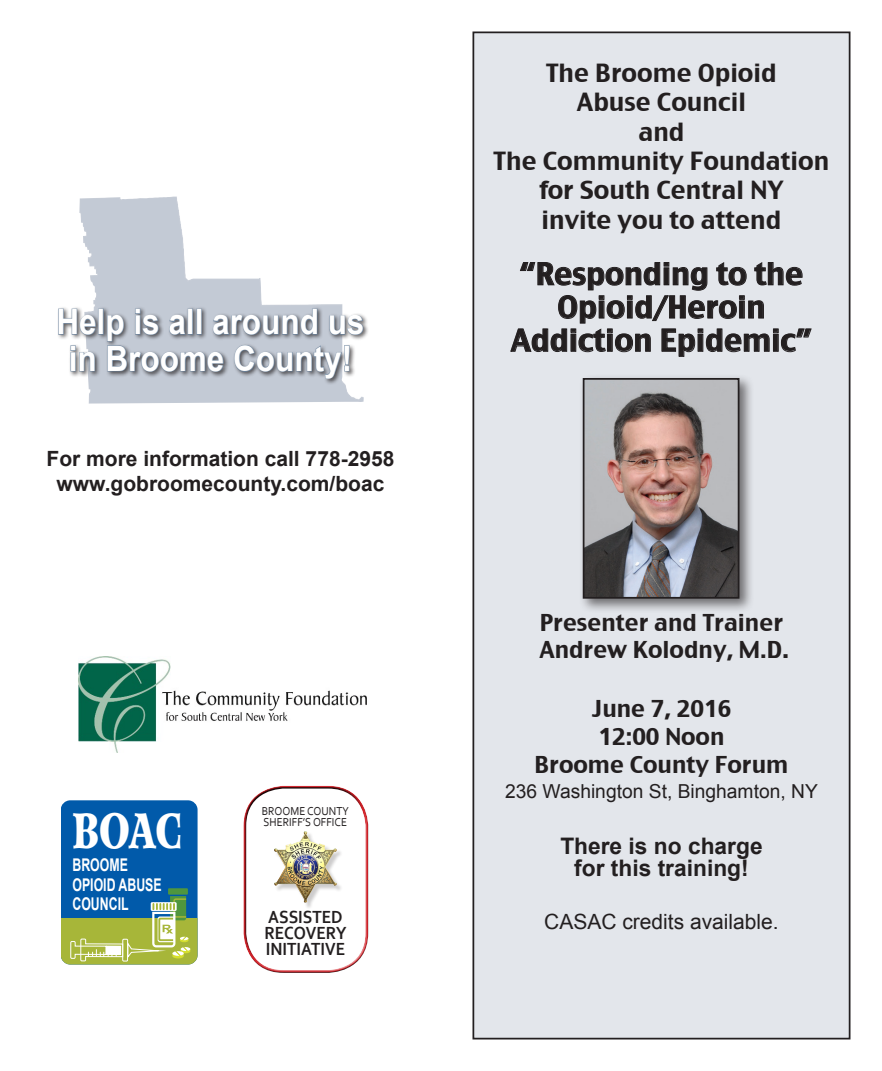
<style>
.page{position:relative;width:882px;height:1071px;background:#fff}
.page>*{position:absolute;margin:0;border:0;box-sizing:border-box;transform-origin:0 0}
.t1{font:900 49.52px "Wilke LT Std";color:#fff;scale:.7 1}
.t2{font:700 35px "Arial";color:#fff;scale:.9 1}
.t3{font:29.75px "Charcoal CY";color:#231f20}
.t4{font:24.5px "Charcoal CY";color:#231f20}
.t5{font:22.75px/28px "Charcoal CY";color:#231f20;text-align:center}
.t6{font:700 22.75px "Arial";color:#231f20}
.t7{font:700 21px "Arial";color:#231f20}
.t8{font:21px "Arial";color:#231f20}
.t9{font:19.25px "Arial";color:#231f20}
.t10{font:700 18.38px/16.1px "Corbel";color:#231f20;scale:.9 1}
.t11{font:700 17.5px/19.6px "Arial";color:#fff;scale:.7 1}
.t12{font:12.08px/11.5px "Corbel";color:#231f20;scale:.9 1}
.s1{font-size:24.5px}
</style>
<div class="page">
<div style="left:473px;top:32px;width:377px;height:1007px;background:#e3e6eb"></div>
<div style="left:472px;top:32px;width:378px;height:1008px;border:2px solid #231f20"></div>
<div style="left:579px;top:374px;width:175px;height:240px;background:#231f20;opacity:.61"></div>
<img style="left:586px;top:381px;width:150px;height:215px">
<div style="left:583px;top:378px;width:156px;height:221px;border:2px solid #231f20"></div>
<svg style="left:510px;top:262px;width:302px;height:95px"></svg>
<svg style="left:61px;top:800px;width:137px;height:165px;background:#3a7b92"></svg>
<img style="left:79px;top:656px;width:287px;height:96px">
<div style="left:243px;top:785px;width:124px;height:186px;background:#fff;opacity:.75"></div>
<svg style="left:245px;top:787px;width:124px;height:186px"></svg>
<img style="left:79px;top:197px;width:285px;height:207px">
<div style="left:57px;top:306px;width:312px;height:79px;background:#231f20;opacity:.72"></div>
<svg style="left:58px;top:308px;width:38px;height:27px"></svg>
<div style="left:98px;top:309px;width:6px;height:26px;border:1px solid #6b839d"></div>
<svg style="left:71px;top:345px;width:24px;height:27px"></svg>
<svg style="left:107px;top:308px;width:257px;height:71px;background:#9da4ae"></svg>
<p class="t2" style="left:56px;top:299px;width:344px">Help is all around us</p>
<p class="t2" style="left:69px;top:335px;width:317px">in Broome County!</p>
<p class="t7" style="left:47px;top:445px;width:349px">For more information call 778-2958</p>
<p class="t7" style="left:57px;top:469px;width:329px">www.gobroomecounty.com/boac</p>
<p class="t1" style="left:72px;top:800px;width:159px">BOAC</p>
<p class="t11" style="left:72px;top:856px;width:129px">BROOME<br>OPIOID ABUSE<br>COUNCIL</p>
<p class="t12" style="left:262px;top:804px;width:98px">BROOME COUNTY<br>SHERIFF’S OFFICE</p>
<p class="t10" style="left:264px;top:908px;width:93px">ASSISTED<br>RECOVERY<br>INITIATIVE</p>
<p class="t4" style="left:546px;top:57px;width:232px">The Broome Opioid</p>
<p class="t4" style="left:577px;top:87px;width:171px">Abuse Council</p>
<p class="t4" style="left:638px;top:116px;width:48px">and</p>
<p class="t4" style="left:494px;top:146px;width:337px">The Community Foundation</p>
<p class="t4" style="left:539px;top:175px;width:246px">for South Central NY</p>
<p class="t4" style="left:542px;top:204px;width:241px">invite you to attend</p>
<p class="t3" style="left:520px;top:255px;width:285px">“Responding to the</p>
<p class="t3" style="left:557px;top:288px;width:210px">Opioid/Heroin</p>
<p class="t3" style="left:511px;top:322px;width:303px">Addiction Epidemic”</p>
<p class="t5" style="left:540px;top:608px;width:245px">Presenter and Trainer</p>
<p class="t5" style="left:539px;top:635px;width:251px">Andrew Kolodny, M.D<span class="s1">.</span></p>
<p class="t5" style="left:592px;top:694px;width:141px">June 7, 2016</p>
<p class="t5" style="left:535px;top:722px;width:255px">12:00 Noon<br>Broome County Forum</p>
<p class="t9" style="left:505px;top:778px;width:314px">236 Washington St, Binghamton, NY</p>
<p class="t6" style="left:560px;top:830px;width:204px">There is no charge</p>
<p class="t6" style="left:574px;top:853px;width:176px">for this training!</p>
<p class="t8" style="left:544px;top:908px;width:236px">CASAC credits available.</p>
</div>
